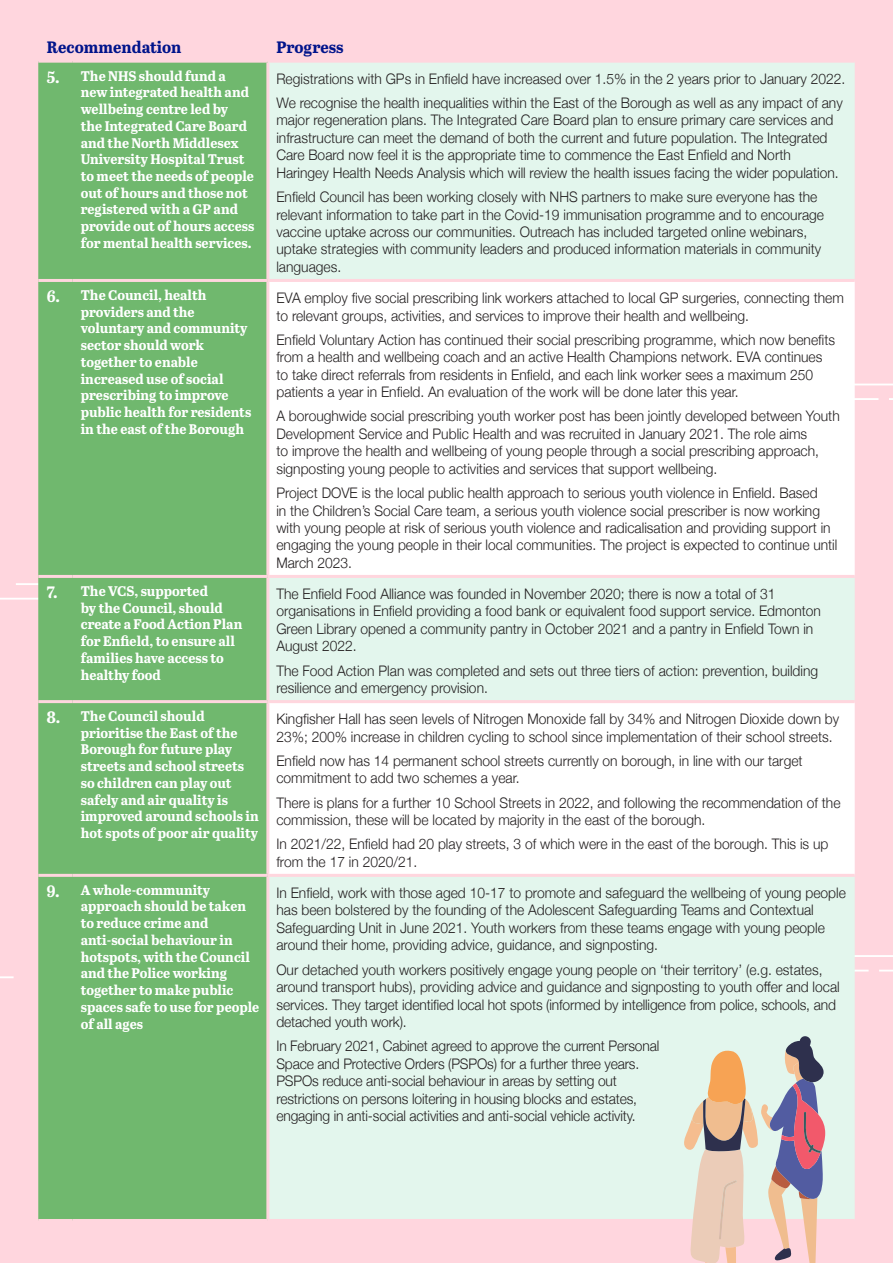
<style>
.page{position:relative;width:893px;height:1263px;background:#ffd6de}
.page>*{position:absolute;margin:0;border:0;box-sizing:border-box;transform-origin:0 0}
.Table_heading{font:700 16.5px "Abril Titling";color:#00148b}
.Recommentation_no{font:700 16.5px "Abril Titling";color:#fff}
.body_copy_table{font:300 14.55px/17.4px "Helvetica Neue";color:#231f20;scale:.95 1}
.Recoomendation_copy{font:700 13.95px/16.8px "Abril Titling";color:#fff}
</style>
<div class="page">
<hr style="left:730px;top:970px;width:139px;height:1px;background:#fff">
<hr style="left:788px;top:955px;width:105px;height:2px;background:#fff">
<svg style="left:879px;top:970px;width:14px;height:1px"></svg>
<hr style="left:740px;top:398px;width:138px;height:2px;background:#fff">
<hr style="left:798px;top:384px;width:95px;height:1px;background:#fff">
<hr style="left:0;top:598px;width:133px;height:2px;background:#fff">
<hr style="left:16px;top:583px;width:139px;height:2px;background:#fff">
<svg style="left:0;top:976px;width:14px;height:2px"></svg>
<div style="left:38px;top:63px;width:228px;height:1156px;background:#70b86e"></div>
<div style="left:269px;top:63px;width:586px;height:1156px;background:#e3f6ed"></div>
<svg style="left:269px;top:282px;width:586px;height:592px;background:#f9fdfb"></svg>
<hr style="left:38px;top:279px;width:34px;height:3px;background:#ffd6de">
<hr style="left:72px;top:279px;width:196px;height:3px;background:#ffd6de">
<hr style="left:268px;top:279px;width:587px;height:3px;background:#ffd6de">
<hr style="left:38px;top:575px;width:34px;height:3px;background:#ffd6de">
<hr style="left:72px;top:575px;width:196px;height:3px;background:#ffd6de">
<hr style="left:268px;top:575px;width:587px;height:3px;background:#ffd6de">
<hr style="left:38px;top:700px;width:34px;height:3px;background:#ffd6de">
<hr style="left:72px;top:700px;width:196px;height:3px;background:#ffd6de">
<hr style="left:268px;top:700px;width:587px;height:3px;background:#ffd6de">
<hr style="left:38px;top:874px;width:34px;height:3px;background:#ffd6de">
<hr style="left:72px;top:874px;width:196px;height:3px;background:#ffd6de">
<hr style="left:268px;top:874px;width:587px;height:3px;background:#ffd6de">
<svg style="left:681px;top:1035px;width:144px;height:228px;background:#d3c1ba"></svg>
<p class="Table_heading" style="left:47px;top:35px;width:136px">Recommendation</p>
<p class="Table_heading" style="left:276px;top:35px;width:69px">Progress</p>
<p class="Recommentation_no" style="left:47px;top:65px;width:14px">5.</p>
<p class="Recoomendation_copy" style="left:81px;top:67px;width:175px">The NHS should fund a new integrated health and wellbeing centre led by<br>the Integrated Care Board and the North Middlesex<br>University Hospital Trust to meet the needs of people out of hours and those not registered with a GP and provide out of hours access for mental health services.</p>
<p class="body_copy_table" style="left:276px;top:69px;width:600px">Registrations with GPs in Enfield have increased over 1.5% in the 2 years prior to January 2022.</p>
<p class="body_copy_table" style="left:276px;top:93px;width:598px">We recognise the health inequalities within the East of the Borough as well as any impact of any major regeneration plans. The Integrated Care Board plan to ensure primary care services and infrastructure can meet the demand of both the current and future population. The Integrated Care Board now feel it is the appropriate time to commence the East Enfield and North Haringey Health Needs Analysis which will review the health issues facing the wider population.</p>
<p class="body_copy_table" style="left:276px;top:187px;width:578px">Enfield Council has been working closely with NHS partners to make sure everyone has the relevant information to take part in the Covid-19 immunisation programme and to encourage vaccine uptake across our communities. Outreach has included targeted online webinars, uptake strategies with community leaders and produced information materials in community languages.</p>
<p class="Recommentation_no" style="left:47px;top:284px;width:15px">6.</p>
<p class="Recoomendation_copy" style="left:81px;top:286px;width:172px">The Council, health providers and the voluntary and community sector should work together to enable increased use of social prescribing to improve public health for residents in the east of the Borough</p>
<p class="body_copy_table" style="left:276px;top:288px;width:599px">EVA employ five social prescribing link workers attached to local GP surgeries, connecting them to relevant groups, activities, and services to improve their health and wellbeing.</p>
<p class="body_copy_table" style="left:276px;top:330px;width:590px">Enfield Voluntary Action has continued their social prescribing programme, which now benefits from a health and wellbeing coach and an active Health Champions network. EVA continues to take direct referrals from residents in Enfield, and each link worker sees a maximum 250 patients a year in Enfield. An evaluation of the work will be done later this year.</p>
<p class="body_copy_table" style="left:276px;top:406px;width:594px">A boroughwide social prescribing youth worker post has been jointly developed between Youth Development Service and Public Health and was recruited in January 2021. The role aims<br>to improve the health and wellbeing of young people through a social prescribing approach, signposting young people to activities and services that support wellbeing.</p>
<p class="body_copy_table" style="left:276px;top:483px;width:592px">Project DOVE is the local public health approach to serious youth violence in Enfield. Based<br>in the Children’s Social Care team, a serious youth violence social prescriber is now working with young people at risk of serious youth violence and radicalisation and providing support in engaging the young people in their local communities. The project is expected to continue until March 2023.</p>
<p class="Recommentation_no" style="left:47px;top:580px;width:12px">7.</p>
<p class="Recoomendation_copy" style="left:81px;top:582px;width:163px">The VCS, supported<br>by the Council, should create a Food Action Plan for Enfield, to ensure all families have access to healthy food</p>
<p class="body_copy_table" style="left:276px;top:584px;width:575px">The Enfield Food Alliance was founded in November 2020; there is now a total of 31 organisations in Enfield providing a food bank or equivalent food support service. Edmonton Green Library opened a community pantry in October 2021 and a pantry in Enfield Town in August 2022.</p>
<p class="body_copy_table" style="left:276px;top:661px;width:572px">The Food Action Plan was completed and sets out three tiers of action: prevention, building resilience and emergency provision.</p>
<p class="Recommentation_no" style="left:47px;top:705px;width:15px">8.</p>
<p class="Recoomendation_copy" style="left:81px;top:707px;width:179px">The Council should prioritise the East of the<br>Borough for future play streets and school streets so children can play out safely and air quality is improved around schools in hot spots of poor air quality</p>
<p class="body_copy_table" style="left:276px;top:709px;width:594px">Kingfisher Hall has seen levels of Nitrogen Monoxide fall by 34% and Nitrogen Dioxide down by<br>23%; 200% increase in children cycling to school since implementation of their school streets.</p>
<p class="body_copy_table" style="left:276px;top:751px;width:555px">Enfield now has 14 permanent school streets currently on borough, in line with our target commitment to add two schemes a year.</p>
<p class="body_copy_table" style="left:276px;top:793px;width:595px">There is plans for a further 10 School Streets in 2022, and following the recommendation of the commission, these will be located by majority in the east of the borough.</p>
<p class="body_copy_table" style="left:276px;top:834px;width:583px">In 2021/22, Enfield had 20 play streets, 3 of which were in the east of the borough. This is up from the 17 in 2020/21.</p>
<p class="Recommentation_no" style="left:47px;top:879px;width:14px">9.</p>
<p class="Recoomendation_copy" style="left:81px;top:881px;width:180px">A whole-community approach should be taken to reduce crime and anti-social behaviour in hotspots, with the Council and the Police working together to make public spaces safe to use for people of all ages</p>
<p class="body_copy_table" style="left:276px;top:883px;width:601px">In Enfield, work with those aged 10-17 to promote and safeguard the wellbeing of young people has been bolstered by the founding of the Adolescent Safeguarding Teams and Contextual Safeguarding Unit in June 2021. Youth workers from these teams engage with young people around their home, providing advice, guidance, and signposting.</p>
<p class="body_copy_table" style="left:276px;top:960px;width:594px">Our detached youth workers positively engage young people on ‘their territory’ (e.g. estates, around transport hubs), providing advice and guidance and signposting to youth offer and local services. They target identified local hot spots (informed by intelligence from police, schools, and detached youth work).</p>
<p class="body_copy_table" style="left:276px;top:1036px;width:405px">In February 2021, Cabinet agreed to approve the current Personal Space and Protective Orders (PSPOs) for a further three years.<br>PSPOs reduce anti-social behaviour in areas by setting out restrictions on persons loitering in housing blocks and estates, engaging in anti-social activities and anti-social vehicle activity.</p>
</div>
